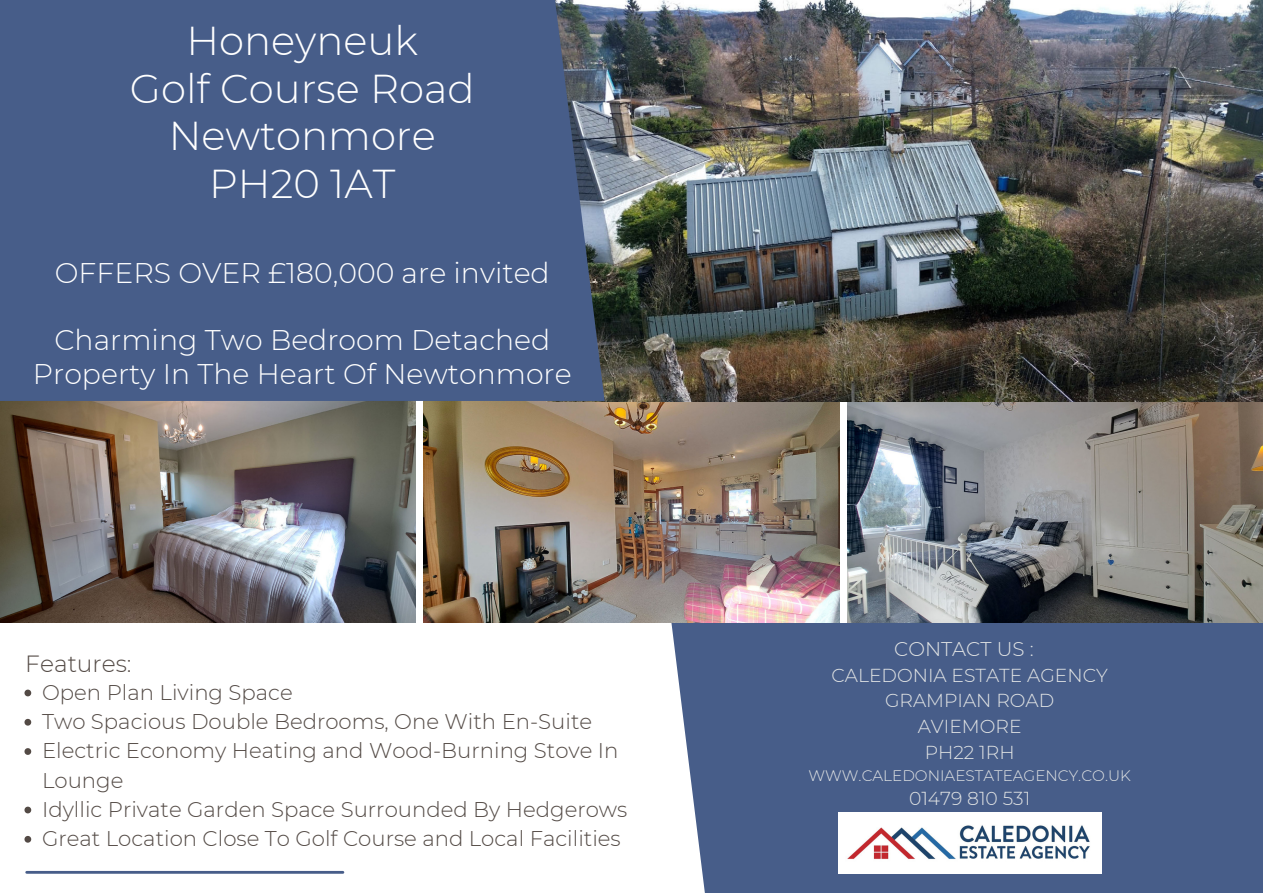
<style>
.page{position:relative;width:1263px;height:893px;background:#fff}
.page>*{position:absolute;margin:0;border:0;box-sizing:border-box;transform-origin:0 0}
.t1{font:300 40.2px/47.8px "Montserrat";color:#fff;text-align:center}
.t2{font:300 28.35px/33.8px "Montserrat";color:#fff;text-align:center}
.t3{font:300 23.4px "Montserrat";color:#534a45}
.t4{font:300 21.23px/29.2px "Montserrat";color:#534a45}
.t5{font:300 19.88px "Montserrat";color:#e3e5e5}
.t6{font:300 18.75px "Montserrat";color:#e3e5e5}
.t7{font:300 15.23px "Montserrat";color:#e3e5e5}
</style>
<div class="page">
<img style="left:0;top:401px;width:416px;height:221px">
<img style="left:424px;top:401px;width:415px;height:221px">
<img style="left:847px;top:401px;width:416px;height:221px">
<div style="left:671px;top:623px;width:592px;height:270px;background:#475d89"></div>
<img style="left:605px;top:0;width:658px;height:401px">
<div style="left:0;top:0;width:605px;height:401px;background:#475d89"></div>
<img style="left:838px;top:812px;width:263px;height:62px">
<svg style="left:24px;top:689px;width:7px;height:7px"></svg>
<svg style="left:24px;top:719px;width:7px;height:6px"></svg>
<svg style="left:24px;top:748px;width:7px;height:7px"></svg>
<svg style="left:24px;top:806px;width:7px;height:7px"></svg>
<svg style="left:24px;top:836px;width:7px;height:6px"></svg>
<hr style="left:27px;top:871px;width:316px;height:2px;background:#475d89">
<p class="t1" style="left:130px;top:16px;width:346px">Honeyneuk<br>Golf Course Road<br>Newtonmore<br>PH20 1AT</p>
<p class="t2" style="left:55px;top:256px;width:496px">OFFERS OVER £180,000 are invited</p>
<h3 class="t2" style="left:33px;top:323px;width:540px">Charming Two Bedroom Detached<br>Property In The Heart Of Newtonmore</h3>
<h4 class="t3" style="left:25px;top:649px;width:108px">Features:</h4>
<h2 class="t4" style="left:42px;top:677px;width:252px">Open Plan Living Space</h2>
<h2 class="t4" style="left:42px;top:707px;width:552px">Two Spacious Double Bedrooms, One With En-Suite</h2>
<p class="t4" style="left:42px;top:736px;width:578px">Electric Economy Heating and Wood-Burning Stove In<br>Lounge</p>
<p class="t4" style="left:42px;top:794px;width:587px">Idyllic Private Garden Space Surrounded By Hedgerows</p>
<p class="t4" style="left:42px;top:824px;width:580px">Great Location Close To Golf Course and Local Facilities</p>
<p class="t5" style="left:894px;top:636px;width:141px">CONTACT US :</p>
<p class="t6" style="left:831px;top:663px;width:278px">CALEDONIA ESTATE AGENCY</p>
<p class="t6" style="left:885px;top:689px;width:171px">GRAMPIAN ROAD</p>
<p class="t6" style="left:918px;top:714px;width:105px">AVIEMORE</p>
<p class="t6" style="left:925px;top:740px;width:91px">PH22 1RH</p>
<p class="t7" style="left:808px;top:766px;width:324px">WWW.CALEDONIAESTATEAGENCY.CO.UK</p>
<p class="t6" style="left:909px;top:786px;width:123px">01479 810 531</p>
</div>
